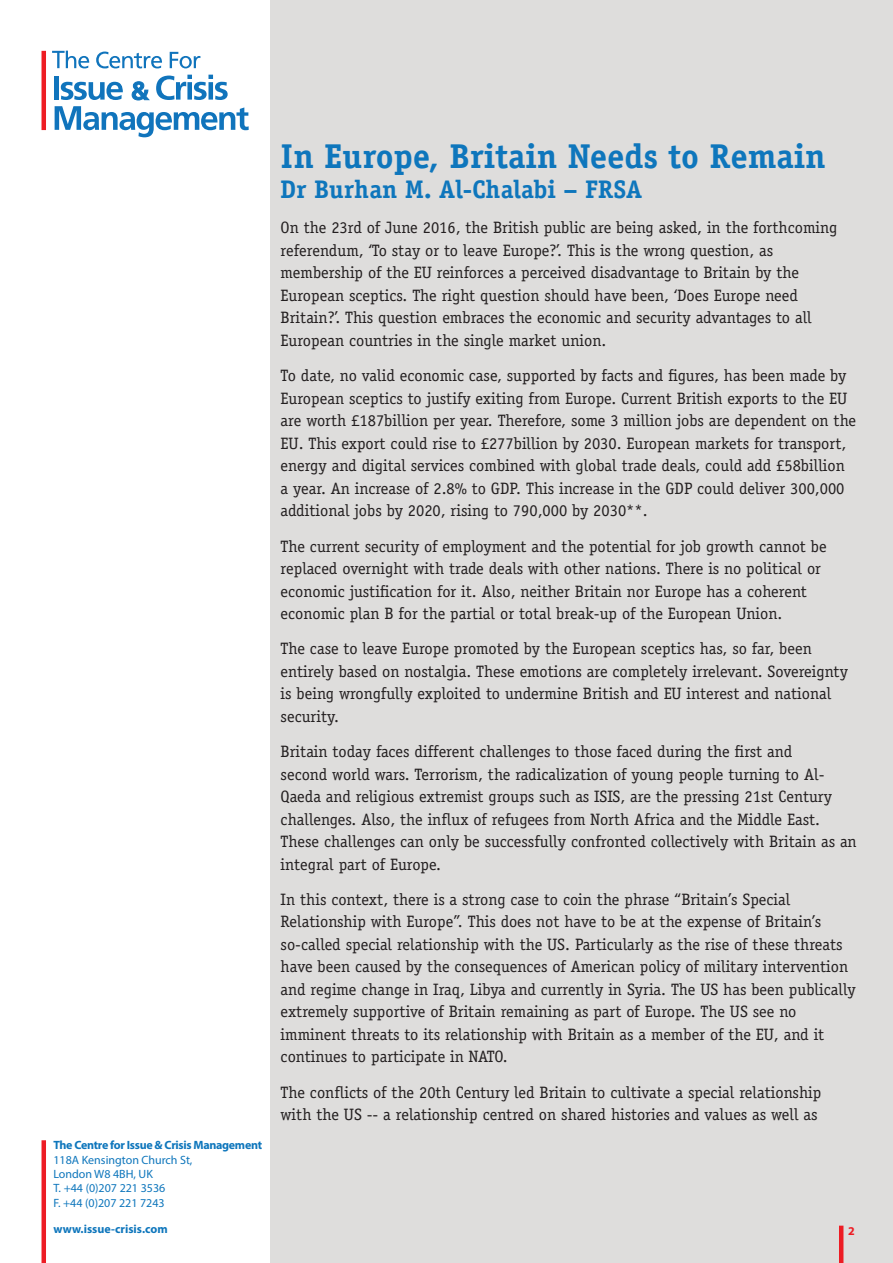
<style>
.page{position:relative;width:893px;height:1263px;background:#fff}
.page>*{position:absolute;margin:0;border:0;box-sizing:border-box;transform-origin:0 0}
.t1{font:700 34.5px "Officina Serif Std";color:#0e76bc}
.t2{font:700 25.5px "Officina Serif Std";color:#0e76bc}
.Paragraph_Style_1{font:16.5px/22.5px "Officina Serif Std";color:#231f20}
.t3{font:12px/14.4px "Myriad Pro";color:#0e76bc}
.t4{font:700 12px "Myriad Pro";letter-spacing:-.025em;color:#0e76bc}
.t5{font:700 12px "Myriad Pro";color:#0e76bc}
.t6{font:700 12px "Myriad Pro";color:#ed1c24}
</style>
<div class="page">
<div style="left:271px;top:0;width:622px;height:1263px;background:#dedddc"></div>
<hr style="left:42px;top:51px;width:4px;height:79px;background:#ee1d23">
<div style="left:54px;top:76px;width:5px;height:24px;background:#1074bc"></div>
<svg style="left:55px;top:75px;width:194px;height:62px"></svg>
<svg style="left:52px;top:51px;width:37px;height:17px"></svg>
<svg style="left:96px;top:52px;width:66px;height:16px"></svg>
<svg style="left:170px;top:52px;width:30px;height:16px"></svg>
<hr style="left:42px;top:1140px;width:4px;height:123px;background:#ed1c24">
<hr style="left:839px;top:1225px;width:4px;height:38px;background:#ed1c24">
<p class="t1" style="left:281px;top:134px;width:546px">In Europe, Britain Needs to Remain</p>
<p class="t2" style="left:281px;top:174px;width:363px">Dr Burhan M. Al-Chalabi – FRSA</p>
<p class="Paragraph_Style_1" style="left:281px;top:217px;width:558px">On the 23rd of June 2016, the British public are being asked, in the forthcoming referendum, ‘To stay or to leave Europe?’. This is the wrong question, as membership of the EU reinforces a perceived disadvantage to Britain by the European sceptics. The right question should have been, ‘Does Europe need Britain?’. This question embraces the economic and security advantages to all European countries in the single market union.</p>
<p class="Paragraph_Style_1" style="left:281px;top:364px;width:577px">To date, no valid economic case, supported by facts and figures, has been made by European sceptics to justify exiting from Europe. Current British exports to the EU are worth £187billion per year. Therefore, some 3 million jobs are dependent on the EU. This export could rise to £277billion by 2030. European markets for transport, energy and digital services combined with global trade deals, could add £58billion a year. An increase of 2.8% to GDP. This increase in the GDP could deliver 300,000 additional jobs by 2020, rising to 790,000 by 2030**.</p>
<p class="Paragraph_Style_1" style="left:281px;top:535px;width:548px">The current security of employment and the potential for job growth cannot be replaced overnight with trade deals with other nations. There is no political or economic justification for it. Also, neither Britain nor Europe has a coherent economic plan B for the partial or total break-up of the European Union.</p>
<p class="Paragraph_Style_1" style="left:281px;top:637px;width:569px">The case to leave Europe promoted by the European sceptics has, so far, been entirely based on nostalgia. These emotions are completely irrelevant. Sovereignty is being wrongfully exploited to undermine British and EU interest and national security.</p>
<p class="Paragraph_Style_1" style="left:281px;top:740px;width:578px">Britain today faces different challenges to those faced during the first and<br>second world wars. Terrorism, the radicalization of young people turning to Al-Qaeda and religious extremist groups such as ISIS, are the pressing 21st Century challenges. Also, the influx of refugees from North Africa and the Middle East.<br>These challenges can only be successfully confronted collectively with Britain as an integral part of Europe.</p>
<p class="Paragraph_Style_1" style="left:281px;top:888px;width:577px">In this context, there is a strong case to coin the phrase “Britain’s Special Relationship with Europe”. This does not have to be at the expense of Britain’s so-called special relationship with the US. Particularly as the rise of these threats have been caused by the consequences of American policy of military intervention and regime change in Iraq, Libya and currently in Syria. The US has been publically extremely supportive of Britain remaining as part of Europe. The US see no imminent threats to its relationship with Britain as a member of the EU, and it continues to participate in NATO.</p>
<p class="Paragraph_Style_1" style="left:281px;top:1081px;width:542px">The conflicts of the 20th Century led Britain to cultivate a special relationship with the US -- a relationship centred on shared histories and values as well as</p>
<p class="t4" style="left:53px;top:1137px;width:210px">The Centre for Issue &amp; Crisis Management</p>
<p class="t3" style="left:53px;top:1152px;width:141px">118A Kensington Church St,<br>London W8 4BH, UK<br>T. +44 (0)207 221 3536<br>F. +44 (0)207 221 7243</p>
<p class="t5" style="left:53px;top:1221px;width:116px">www.issue-crisis.com</p>
<p class="t6" style="left:848px;top:1223px;width:8px">2</p>
</div>
